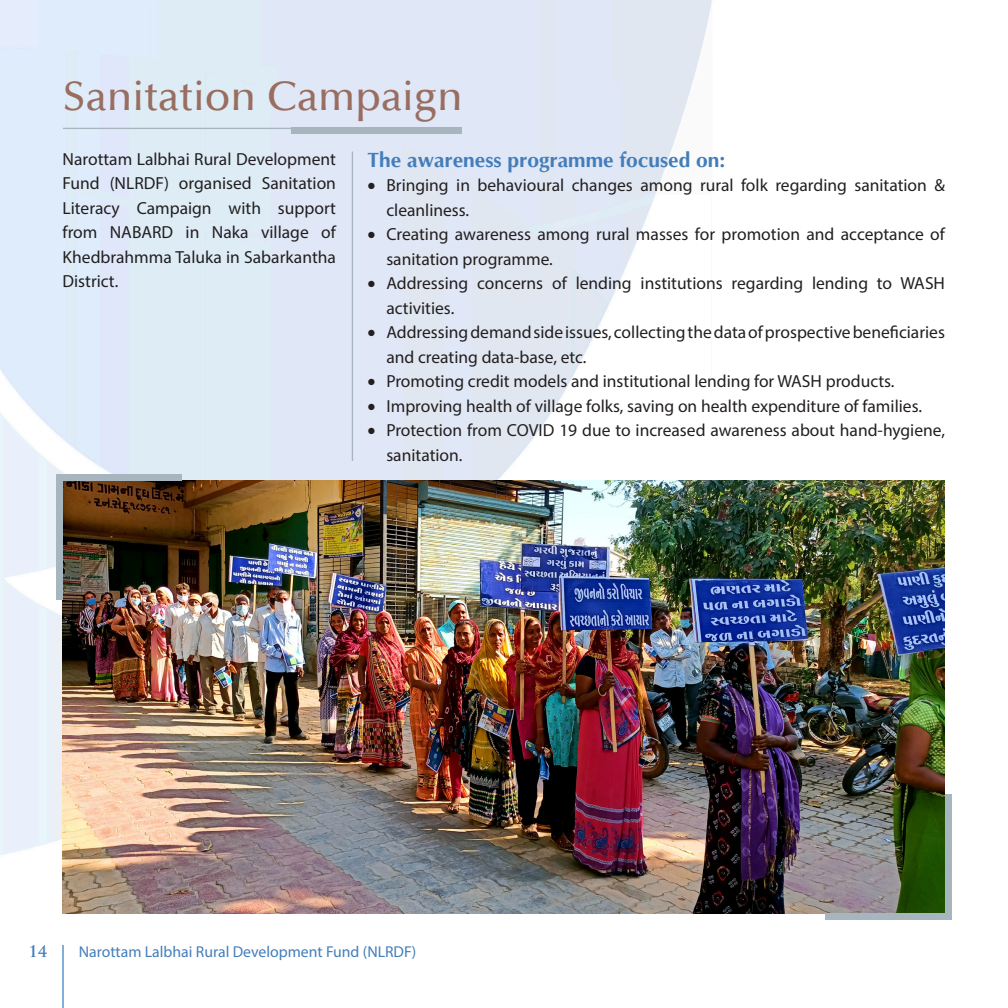
<style>
.page{position:relative;width:1008px;height:1008px;background:#fff}
.page>*{position:absolute;margin:0;border:0;box-sizing:border-box;transform-origin:0 0}
._001_Main_Heading{font:500 42px "Optima";color:#996e61}
._003_Sub_Head{font:700 21px "Optima";color:#437dba}
._002_Running_Text{font:17.5px/24.5px "Myriad Pro";color:#231f20}
.t1{font:15.75px "Myriad Pro";color:#437dba}
.t2{font:700 15.75px "Trajan Pro";color:#437dba}
</style>
<div class="page">
<img style="left:0;top:0;width:952px;height:920px">
<hr style="left:62px;top:945px;width:2px;height:63px;background:#71a3d6">
<img style="left:63px;top:480px;width:882px;height:434px">
<hr style="left:63px;top:128px;width:399px;height:1px;background:#a7b6be">
<div style="left:292px;top:128px;width:170px;height:6px;background:#a7b6be"></div>
<div style="left:945px;top:794px;width:6px;height:126px;background:#a7b6be"></div>
<div style="left:825px;top:914px;width:126px;height:6px;background:#a7b6be"></div>
<div style="left:56px;top:474px;width:126px;height:6px;background:#a7b6be"></div>
<div style="left:56px;top:474px;width:7px;height:126px;background:#a7b6be"></div>
<hr style="left:352px;top:152px;width:1px;height:309px;background:#a7b6be">
<p class="_001_Main_Heading" style="left:63px;top:72px;width:402px">Sanitation Campaign</p>
<p class="_002_Running_Text" style="left:63px;top:146px;width:275px;text-align:justify">Narottam Lalbhai Rural Development Fund (NLRDF) organised Sanitation Literacy Campaign with support from NABARD in Naka village of Khedbrahmma Taluka in Sabarkantha District.</p>
<p class="_003_Sub_Head" style="left:368px;top:148px;width:359px">The awareness programme focused on:</p>
<p class="_002_Running_Text" style="left:386px;top:173px;width:560px;text-indent:-19px">• Bringing in behavioural changes among rural folk regarding sanitation &amp; cleanliness.</p>
<p class="_002_Running_Text" style="left:386px;top:222px;width:560px;text-indent:-19px">• Creating awareness among rural masses for promotion and acceptance of sanitation programme.</p>
<p class="_002_Running_Text" style="left:386px;top:271px;width:560px;text-indent:-19px">• Addressing concerns of lending institutions regarding lending to WASH activities.</p>
<p class="_002_Running_Text" style="left:386px;top:320px;width:560px;text-indent:-19px">• Addressing demand side issues, collecting the data of prospective beneficiaries and creating data-base, etc.</p>
<p class="_002_Running_Text" style="left:368px;top:369px;width:529px">• Promoting credit models and institutional lending for WASH products.</p>
<p class="_002_Running_Text" style="left:368px;top:394px;width:556px">• Improving health of village folks, saving on health expenditure of families.</p>
<p class="_002_Running_Text" style="left:386px;top:418px;width:560px;text-indent:-19px">• Protection from COVID 19 due to increased awareness about hand-hygiene, sanitation.</p>
<p class="t2" style="left:28px;top:941px;width:20px">14</p>
<p class="t1" style="left:79px;top:942px;width:339px">Narottam Lalbhai Rural Development Fund (NLRDF)</p>
</div>
